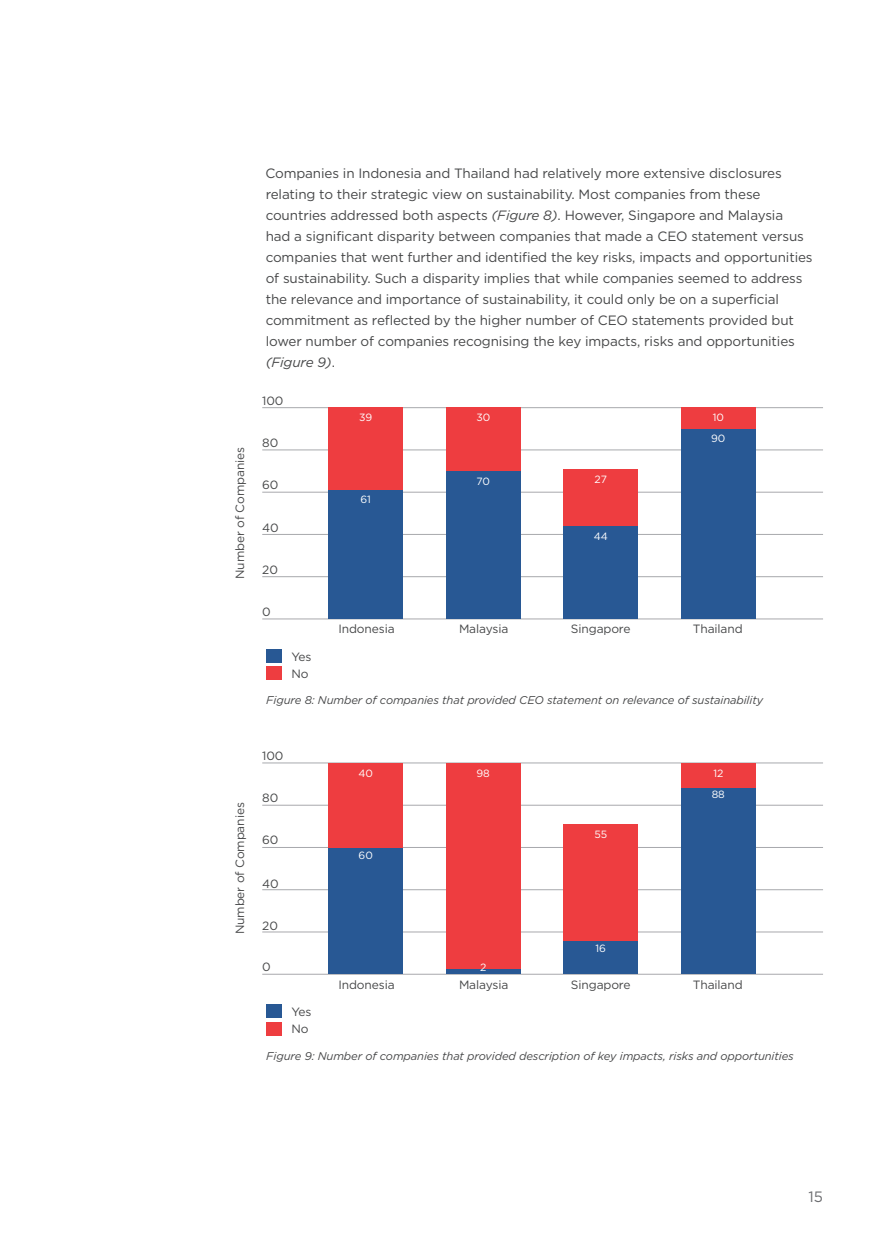
<style>
.page{position:relative;width:889px;height:1260px;background:#fff}
.page>*{position:absolute;margin:0;border:0;box-sizing:border-box;transform-origin:0 0}
.t1{font:15px "Gotham HTF";color:#6c6d70}
.t2{font:13.5px/21px "Gotham HTF";letter-spacing:-.01em;color:#464748}
.t3{font:12px "Gotham HTF";letter-spacing:-.01em;color:#464748}
.t4{font:italic 11.25px "Gotham HTF";letter-spacing:-.01em;color:#464748}
.t5{font:10.5px "Gotham HTF";letter-spacing:-.01em;color:#fff}
.s1{font-style:italic}
</style>
<div class="page">
<hr style="left:262px;top:618px;width:561px;height:1px;background:#a8a9ad">
<hr style="left:262px;top:449px;width:561px;height:1px;background:#a8a9ad">
<hr style="left:262px;top:492px;width:561px;height:1px;background:#a8a9ad">
<hr style="left:262px;top:534px;width:561px;height:1px;background:#a8a9ad">
<hr style="left:262px;top:576px;width:561px;height:1px;background:#a8a9ad">
<hr style="left:262px;top:407px;width:561px;height:1px;background:#a8a9ad">
<div style="left:266px;top:667px;width:16px;height:13px;background:#ee3d40"></div>
<div style="left:266px;top:649px;width:16px;height:13px;background:#285894"></div>
<div style="left:328px;top:490px;width:75px;height:128px;background:#285894"></div>
<div style="left:328px;top:408px;width:75px;height:82px;background:#ee3d40"></div>
<div style="left:446px;top:471px;width:74px;height:147px;background:#285894"></div>
<div style="left:446px;top:408px;width:74px;height:63px;background:#ee3d40"></div>
<div style="left:563px;top:526px;width:75px;height:92px;background:#285894"></div>
<div style="left:563px;top:469px;width:75px;height:57px;background:#ee3d40"></div>
<div style="left:681px;top:429px;width:74px;height:189px;background:#285894"></div>
<div style="left:681px;top:408px;width:74px;height:21px;background:#ee3d40"></div>
<hr style="left:262px;top:974px;width:561px;height:1px;background:#a8a9ad">
<hr style="left:262px;top:805px;width:561px;height:1px;background:#a8a9ad">
<hr style="left:262px;top:847px;width:561px;height:1px;background:#a8a9ad">
<hr style="left:262px;top:889px;width:561px;height:1px;background:#a8a9ad">
<hr style="left:262px;top:931px;width:561px;height:1px;background:#a8a9ad">
<hr style="left:262px;top:762px;width:561px;height:1px;background:#a8a9ad">
<div style="left:266px;top:1022px;width:16px;height:13px;background:#ee3d40"></div>
<div style="left:266px;top:1004px;width:16px;height:14px;background:#285894"></div>
<div style="left:328px;top:847px;width:75px;height:127px;background:#285894"></div>
<div style="left:328px;top:763px;width:75px;height:84px;background:#ee3d40"></div>
<div style="left:446px;top:968px;width:74px;height:6px;background:#285894"></div>
<div style="left:446px;top:763px;width:74px;height:205px;background:#ee3d40"></div>
<div style="left:563px;top:941px;width:75px;height:33px;background:#285894"></div>
<div style="left:563px;top:824px;width:75px;height:117px;background:#ee3d40"></div>
<div style="left:681px;top:787px;width:74px;height:187px;background:#285894"></div>
<div style="left:681px;top:763px;width:74px;height:24px;background:#ee3d40"></div>
<p class="t3" style="left:233px;top:579px;width:133px;rotate:-90deg">Number of Companies</p>
<p class="t2" style="left:265px;top:163px;width:549px">Companies in Indonesia and Thailand had relatively more extensive disclosures relating to their strategic view on sustainability. Most companies from these countries addressed both aspects <span class="s1">(Figure 8)</span>. However, Singapore and Malaysia<br>had a significant disparity between companies that made a CEO statement versus companies that went further and identified the key risks, impacts and opportunities of sustainability. Such a disparity implies that while companies seemed to address the relevance and importance of sustainability, it could only be on a superficial commitment as reflected by the higher number of CEO statements provided but lower number of companies recognising the key impacts, risks and opportunities <span class="s1">(Figure 9)</span>.</p>
<p class="t3" style="left:262px;top:394px;width:23px">100</p>
<p class="t3" style="left:262px;top:436px;width:18px">80</p>
<p class="t3" style="left:262px;top:478px;width:18px">60</p>
<p class="t3" style="left:262px;top:521px;width:18px">40</p>
<p class="t3" style="left:262px;top:563px;width:17px">20</p>
<p class="t3" style="left:262px;top:605px;width:10px">0</p>
<p class="t5" style="left:359px;top:412px;width:15px">39</p>
<p class="t5" style="left:476px;top:412px;width:15px">30</p>
<p class="t5" style="left:361px;top:494px;width:12px">61</p>
<p class="t5" style="left:476px;top:475px;width:15px">70</p>
<p class="t5" style="left:594px;top:473px;width:14px">27</p>
<p class="t5" style="left:594px;top:530px;width:15px">44</p>
<p class="t5" style="left:713px;top:412px;width:13px">10</p>
<p class="t5" style="left:711px;top:433px;width:16px">90</p>
<p class="t3" style="left:338px;top:622px;width:58px">Indonesia</p>
<p class="t3" style="left:459px;top:622px;width:51px">Malaysia</p>
<p class="t3" style="left:571px;top:622px;width:61px">Singapore</p>
<p class="t3" style="left:693px;top:622px;width:51px">Thailand</p>
<p class="t3" style="left:291px;top:649px;width:22px">Yes</p>
<p class="t3" style="left:291px;top:666px;width:19px">No</p>
<p class="t4" style="left:266px;top:694px;width:498px">Figure 8: Number of companies that provided CEO statement on relevance of sustainability</p>
<p class="t3" style="left:233px;top:934px;width:133px;rotate:-90deg">Number of Companies</p>
<p class="t3" style="left:262px;top:749px;width:23px">100</p>
<p class="t5" style="left:358px;top:767px;width:16px">40</p>
<p class="t5" style="left:476px;top:767px;width:15px">98</p>
<p class="t5" style="left:713px;top:767px;width:11px">12</p>
<p class="t3" style="left:262px;top:791px;width:18px">80</p>
<p class="t5" style="left:712px;top:788px;width:15px">88</p>
<p class="t3" style="left:262px;top:833px;width:18px">60</p>
<p class="t3" style="left:262px;top:876px;width:18px">40</p>
<p class="t3" style="left:262px;top:918px;width:17px">20</p>
<p class="t5" style="left:359px;top:849px;width:16px">60</p>
<p class="t5" style="left:594px;top:828px;width:14px">55</p>
<p class="t5" style="left:595px;top:942px;width:12px">16</p>
<p class="t3" style="left:262px;top:960px;width:10px">0</p>
<p class="t5" style="left:480px;top:961px;width:8px">2</p>
<p class="t3" style="left:338px;top:977px;width:58px">Indonesia</p>
<p class="t3" style="left:459px;top:977px;width:51px">Malaysia</p>
<p class="t3" style="left:571px;top:977px;width:61px">Singapore</p>
<p class="t3" style="left:693px;top:977px;width:51px">Thailand</p>
<p class="t3" style="left:291px;top:1005px;width:22px">Yes</p>
<p class="t3" style="left:291px;top:1022px;width:19px">No</p>
<p class="t4" style="left:266px;top:1049px;width:529px">Figure 9: Number of companies that provided description of key impacts, risks and opportunities</p>
<p class="t1" style="left:808px;top:1188px;width:16px">15</p>
</div>
